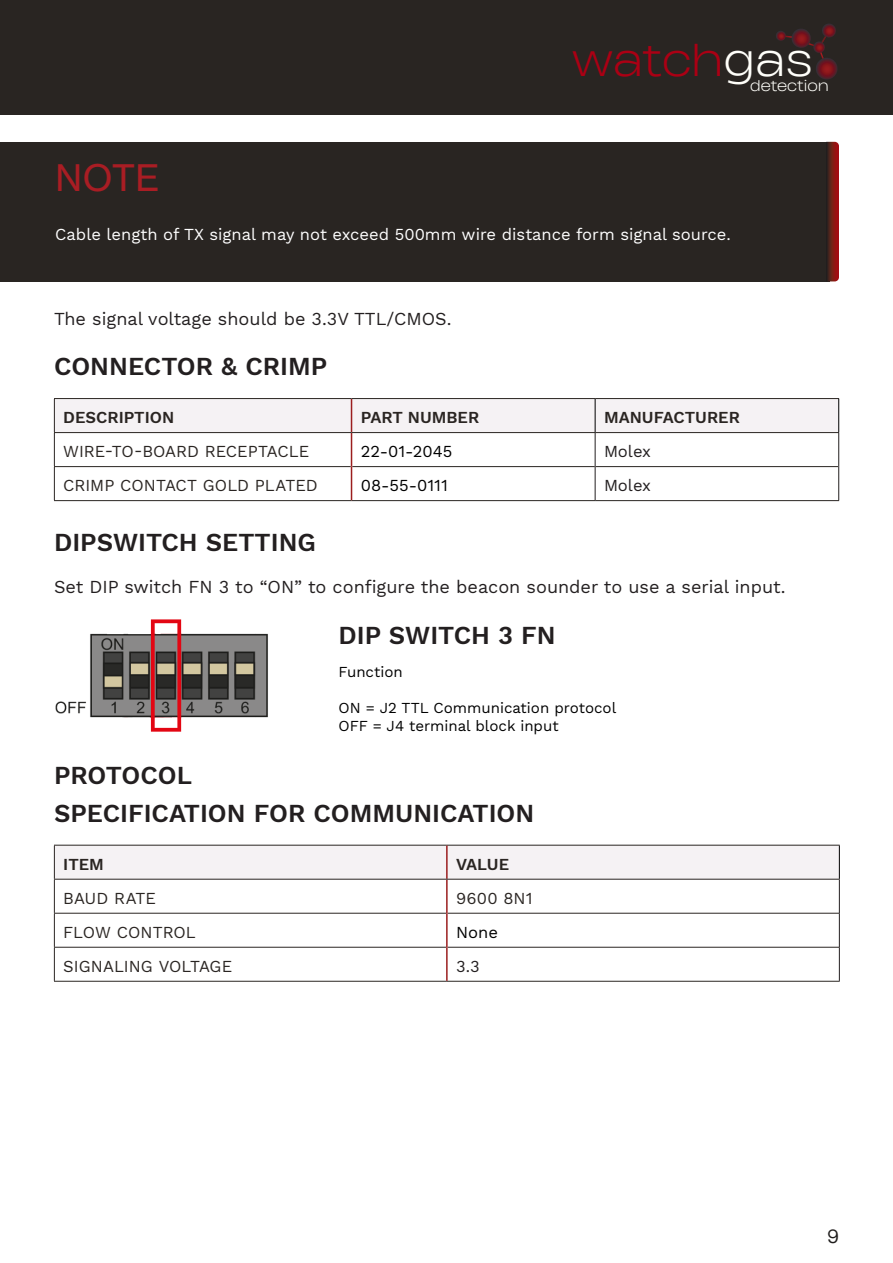
<style>
.page{position:relative;width:893px;height:1263px;background:#fff}
.page>*{position:absolute;margin:0;border:0;box-sizing:border-box;transform-origin:0 0}
.t1{font:300 41.55px "Heading Now Trial 82";color:#ab0014}
.t2{font:36px "N Haas Grotesk TX Pro 55 Rg";color:#a91d24}
.t3{font:600 25.5px "Work Sans";color:#231f20}
.t4{font:19.5px "N Haas Grotesk DS Pro 55 Rg";color:#1f1d1c}
.t5{font:18px "Work Sans";color:#231f20}
.t6{font:16.5px "Work Sans";color:#2a2522}
.t7{font:16.5px "Work Sans";color:#fff}
.t8{font:600 16.5px "Work Sans";color:#2a2522}
.t9{font:16.5px "Work Sans";color:#000}
.t10{font:16.5px "Work Sans";letter-spacing:-.005em;color:#231f20}
.t11{font:15px "Work Sans";color:#000}
.t12{font:300 14.1px "Heading Now Trial 82";color:#fffffa}
.s1{color:#fffffa}
</style>
<div class="page">
<div style="left:0;top:0;width:893px;height:115px;background:#292522"></div>
<svg style="left:775px;top:24px;width:62px;height:55px;background:#3b2222"></svg>
<div style="left:0;top:142px;width:830px;height:139px;background:#292522"></div>
<svg style="left:828px;top:142px;width:11px;height:139px;background:#7d1a16"></svg>
<div style="left:55px;top:399px;width:783px;height:33px;background:#f5f2f4"></div>
<hr style="left:54px;top:466px;width:297px;height:1px;background:#2a2522">
<hr style="left:352px;top:466px;width:243px;height:1px;background:#2a2522">
<hr style="left:595px;top:466px;width:243px;height:1px;background:#2a2522">
<hr style="left:54px;top:500px;width:297px;height:1px;background:#2a2522">
<hr style="left:351px;top:500px;width:244px;height:1px;background:#2a2522">
<hr style="left:595px;top:500px;width:244px;height:1px;background:#2a2522">
<hr style="left:351px;top:433px;width:1px;height:34px;background:#9b1e1e">
<hr style="left:351px;top:467px;width:1px;height:33px;background:#9b1e1e">
<hr style="left:595px;top:433px;width:1px;height:34px;background:#231f20">
<hr style="left:838px;top:433px;width:1px;height:34px;background:#231f20">
<hr style="left:595px;top:467px;width:1px;height:33px;background:#231f20">
<hr style="left:838px;top:467px;width:1px;height:33px;background:#231f20">
<hr style="left:54px;top:433px;width:1px;height:33px;background:#2a2522">
<hr style="left:54px;top:467px;width:1px;height:33px;background:#2a2522">
<hr style="left:54px;top:399px;width:1px;height:33px;background:#2a2522">
<hr style="left:54px;top:398px;width:297px;height:1px;background:#2a2522">
<hr style="left:351px;top:398px;width:244px;height:1px;background:#2a2522">
<hr style="left:595px;top:398px;width:244px;height:1px;background:#2a2522">
<hr style="left:351px;top:399px;width:1px;height:33px;background:#9b1e1e">
<hr style="left:54px;top:432px;width:297px;height:1px;background:#2a2522">
<hr style="left:351px;top:432px;width:244px;height:1px;background:#2a2522">
<hr style="left:595px;top:432px;width:244px;height:1px;background:#2a2522">
<hr style="left:595px;top:399px;width:1px;height:33px;background:#000">
<hr style="left:838px;top:399px;width:1px;height:33px;background:#000">
<img style="left:55px;top:619px;width:213px;height:113px">
<div style="left:55px;top:846px;width:784px;height:33px;background:#f5f2f4"></div>
<hr style="left:54px;top:913px;width:392px;height:1px;background:#2a2522">
<hr style="left:448px;top:913px;width:391px;height:1px;background:#2a2522">
<hr style="left:54px;top:947px;width:392px;height:1px;background:#2a2522">
<hr style="left:448px;top:947px;width:391px;height:1px;background:#2a2522">
<hr style="left:54px;top:981px;width:393px;height:1px;background:#2a2522">
<hr style="left:447px;top:981px;width:393px;height:1px;background:#2a2522">
<hr style="left:446px;top:879px;width:2px;height:34px;background:#9b1e1e">
<hr style="left:446px;top:913px;width:2px;height:34px;background:#9b1e1e">
<hr style="left:446px;top:947px;width:2px;height:34px;background:#9b1e1e">
<hr style="left:839px;top:879px;width:1px;height:34px;background:#231f20">
<hr style="left:839px;top:913px;width:1px;height:34px;background:#231f20">
<hr style="left:839px;top:947px;width:1px;height:34px;background:#231f20">
<hr style="left:54px;top:879px;width:1px;height:34px;background:#2a2522">
<hr style="left:54px;top:913px;width:1px;height:34px;background:#2a2522">
<hr style="left:54px;top:947px;width:1px;height:34px;background:#2a2522">
<hr style="left:54px;top:845px;width:1px;height:34px;background:#2a2522">
<hr style="left:54px;top:845px;width:393px;height:1px;background:#2a2522">
<hr style="left:447px;top:845px;width:393px;height:1px;background:#2a2522">
<hr style="left:446px;top:845px;width:2px;height:34px;background:#9b1e1e">
<hr style="left:54px;top:879px;width:393px;height:1px;background:#2a2522">
<hr style="left:447px;top:879px;width:393px;height:1px;background:#2a2522">
<hr style="left:839px;top:845px;width:1px;height:34px;background:#000">
<h1 class="t1" style="left:572px;top:30px;width:242px">watch<span class="s1">gas</span></h1>
<p class="t12" style="left:750px;top:75px;width:80px">detection</p>
<p class="t2" style="left:56px;top:156px;width:105px">NOTE</p>
<p class="t7" style="left:55px;top:225px;width:677px">Cable length of TX signal may not exceed 500mm wire distance form signal source.</p>
<p class="t5" style="left:54px;top:308px;width:399px">The signal voltage should be 3.3V TTL/CMOS.</p>
<p class="t3" style="left:54px;top:351px;width:275px">CONNECTOR &amp; CRIMP</p>
<p class="t8" style="left:63px;top:408px;width:113px">DESCRIPTION</p>
<p class="t8" style="left:361px;top:408px;width:120px">PART NUMBER</p>
<p class="t8" style="left:604px;top:408px;width:137px">MANUFACTURER</p>
<p class="t6" style="left:63px;top:442px;width:248px">WIRE-TO-BOARD RECEPTACLE</p>
<p class="t9" style="left:361px;top:442px;width:93px">22-01-2045</p>
<p class="t10" style="left:604px;top:442px;width:49px">Molex</p>
<p class="t6" style="left:63px;top:476px;width:256px">CRIMP CONTACT GOLD PLATED</p>
<p class="t9" style="left:361px;top:476px;width:88px">08-55-0111</p>
<p class="t10" style="left:604px;top:476px;width:49px">Molex</p>
<p class="t3" style="left:54px;top:528px;width:263px">DIPSWITCH SETTING</p>
<p class="t5" style="left:54px;top:576px;width:733px">Set DIP switch FN 3 to “ON” to configure the beacon sounder to use a serial input.</p>
<p class="t3" style="left:338px;top:621px;width:219px">DIP SWITCH 3 FN</p>
<p class="t11" style="left:338px;top:663px;width:66px">Function</p>
<p class="t11" style="left:338px;top:699px;width:279px">ON = J2 TTL Communication protocol</p>
<p class="t11" style="left:338px;top:717px;width:222px">OFF = J4 terminal block input</p>
<p class="t3" style="left:54px;top:760px;width:139px">PROTOCOL</p>
<p class="t3" style="left:54px;top:798px;width:482px">SPECIFICATION FOR COMMUNICATION</p>
<p class="t8" style="left:63px;top:854px;width:42px">ITEM</p>
<p class="t8" style="left:456px;top:854px;width:54px">VALUE</p>
<p class="t6" style="left:63px;top:888px;width:94px">BAUD RATE</p>
<p class="t6" style="left:456px;top:888px;width:78px">9600 8N1</p>
<p class="t6" style="left:63px;top:922px;width:134px">FLOW CONTROL</p>
<p class="t9" style="left:456px;top:922px;width:43px">None</p>
<p class="t6" style="left:63px;top:956px;width:170px">SIGNALING VOLTAGE</p>
<p class="t10" style="left:456px;top:956px;width:25px">3.3</p>
<p class="t4" style="left:828px;top:1225px;width:13px">9</p>
</div>
